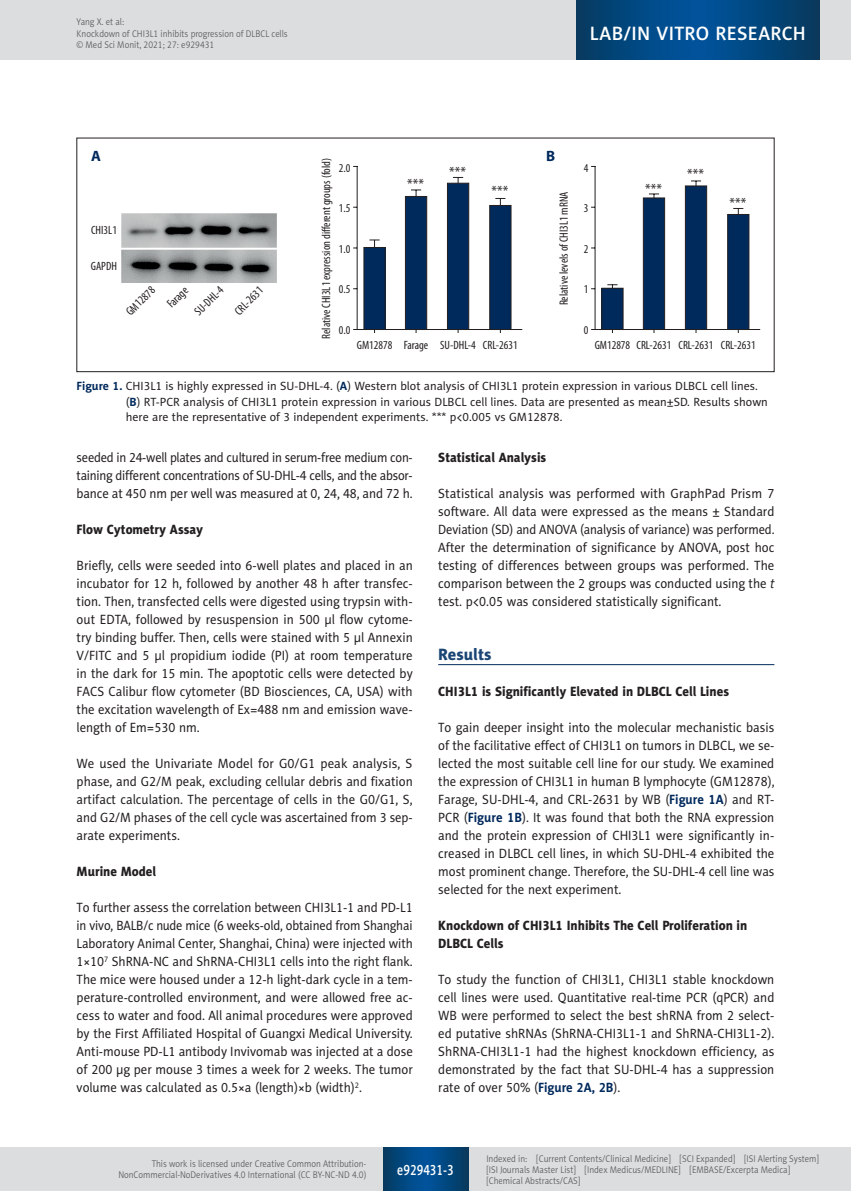
<style>
.page{position:relative;width:851px;height:1191px;background:#fff}
.page>*{position:absolute;margin:0;border:0;box-sizing:border-box;transform-origin:0 0}
.t1{font:19.5px "Naomi Sans EFN Medium";letter-spacing:.015em;color:#fff}
.MSM_Headline_1{font:16.5px "Naomi Sans EFN Heavy";color:#1a4574}
.t2{font:condensed 15px "Myriad Pro";color:#231f20}
.MSM_e-PAGINA{font:15px "Naomi Sans EFN Medium";color:#fff;scale:.8 1}
.t3{font:700 15px "Myriad Pro";color:#00295c}
.MSM_Body{font:13.5px/18px "Naomi Sans EFN";color:#231f20;text-align:justify;scale:.95 1}
.MSM_Body-2{font:13.5px/18px "Naomi Sans EFN";color:#231f20;text-align:justify;scale:.96 1}
.MSM_Body-3{font:13.5px/18px "Naomi Sans EFN";color:#231f20;text-align:justify;scale:.94 1}
.MSM_Body-4{font:13.5px/18px "Naomi Sans EFN";color:#231f20;text-align:justify;scale:.93 1}
.MSM_Headline_2{font:13.5px/18px "Naomi Sans EFN Heavy";color:#231f20;scale:.95 1}
.MSM_Rycina_tytul{font:12px/15.8px "Naomi Sans EFN";color:#231f20}
.t4{font:condensed 12px "Myriad Pro";color:#231f20}
.MSM_pagina_zywa{font:9.75px/11.2px "Naomi Sans EFN Light";color:#57585a;scale:.9 1}
.MSM_pagina_sygnatura{font:9.75px "Naomi Sans EFN Light";color:#57585a;scale:.9 1}
.s1{font-weight:700;color:#00295c}
.s2{font-style:italic}
</style>
<div class="page">
<hr style="left:438px;top:664px;width:336px;height:1px;background:#00295c">
<img style="left:121px;top:214px;width:156px;height:68px">
<hr style="left:353px;top:329px;width:169px;height:1px;background:#231f20">
<hr style="left:357px;top:166px;width:1px;height:163px;background:#231f20">
<svg style="left:363px;top:198px;width:143px;height:135px"></svg>
<div style="left:489px;top:205px;width:22px;height:125px;background:#00295c;border:1px solid #231f20"></div>
<hr style="left:457px;top:177px;width:1px;height:156px;background:#231f20">
<div style="left:447px;top:183px;width:22px;height:147px;background:#00295c;border:1px solid #231f20"></div>
<hr style="left:415px;top:190px;width:1px;height:143px;background:#231f20">
<div style="left:405px;top:196px;width:22px;height:134px;background:#00295c;border:1px solid #231f20"></div>
<hr style="left:591px;top:329px;width:169px;height:1px;background:#231f20">
<hr style="left:594px;top:166px;width:1px;height:163px;background:#231f20">
<svg style="left:601px;top:208px;width:143px;height:125px"></svg>
<div style="left:727px;top:214px;width:22px;height:116px;background:#00295c;border:1px solid #231f20"></div>
<hr style="left:695px;top:181px;width:1px;height:152px;background:#231f20">
<div style="left:685px;top:186px;width:22px;height:144px;background:#00295c;border:1px solid #231f20"></div>
<hr style="left:653px;top:194px;width:1px;height:139px;background:#231f20">
<div style="left:643px;top:198px;width:22px;height:132px;background:#00295c;border:1px solid #231f20"></div>
<div style="left:77px;top:138px;width:697px;height:234px;border:1px solid #231f20"></div>
<div style="left:0;top:1148px;width:850px;height:43px;background:#dcdddf"></div>
<svg style="left:383px;top:1147px;width:85px;height:43px;background:#02477e"></svg>
<div style="left:0;top:0;width:850px;height:60px;background:#dcdddf"></div>
<svg style="left:576px;top:0;width:243px;height:60px;background:#02477e"></svg>
<p class="MSM_pagina_zywa" style="left:77px;top:16px;width:236px">Yang X. et al:<br>Knockdown of CHI3L1 inhibits progression of DLBCL cells</p>
<p class="MSM_pagina_sygnatura" style="left:77px;top:39px;width:154px">© Med Sci Monit, 2021; 27: e929431</p>
<h1 class="t1" style="left:589px;top:22px;width:217px">LAB/IN VITRO RESEARCH</h1>
<p class="t3" style="left:91px;top:147px;width:11px">A</p>
<p class="t3" style="left:546px;top:147px;width:11px">B</p>
<p class="t4" style="left:319px;top:339px;width:183px;rotate:-90deg">Relative CHI3L1 expression di erent groups (fold)</p>
<p class="t4" style="left:339px;top:160px;width:13px">2.0</p>
<p class="t4" style="left:339px;top:201px;width:13px">1.5</p>
<p class="t4" style="left:339px;top:241px;width:13px">1.0</p>
<p class="t4" style="left:339px;top:282px;width:13px">0.5</p>
<p class="t4" style="left:339px;top:322px;width:13px">0.0</p>
<p class="t4" style="left:583px;top:160px;width:6px">4</p>
<p class="t4" style="left:583px;top:201px;width:6px">3</p>
<p class="t4" style="left:583px;top:241px;width:6px">2</p>
<p class="t4" style="left:583px;top:282px;width:6px">1</p>
<p class="t4" style="left:583px;top:322px;width:6px">0</p>
<p class="t2" style="left:449px;top:163px;width:18px">***</p>
<p class="t2" style="left:687px;top:165px;width:18px">***</p>
<p class="t2" style="left:407px;top:175px;width:18px">***</p>
<p class="t2" style="left:645px;top:180px;width:18px">***</p>
<p class="t2" style="left:491px;top:182px;width:18px">***</p>
<p class="t4" style="left:556px;top:305px;width:116px;rotate:-90deg">Relative levels of CHI3L1 mRNA</p>
<p class="t2" style="left:729px;top:194px;width:18px">***</p>
<p class="t4" style="left:678px;top:337px;width:36px">CRL-2631</p>
<p class="t4" style="left:91px;top:223px;width:27px">CHI3L1</p>
<p class="t4" style="left:91px;top:259px;width:28px">GAPDH</p>
<p class="t4" style="left:191px;top:308px;width:37px;rotate:-45deg">SU-DHL-4</p>
<p class="t4" style="left:123px;top:308px;width:37px;rotate:-45deg">GM12878</p>
<p class="t4" style="left:231px;top:308px;width:36px;rotate:-45deg">CRL-2631</p>
<p class="t4" style="left:164px;top:300px;width:26px;rotate:-45deg">Farage</p>
<p class="t4" style="left:357px;top:337px;width:37px">GM12878</p>
<p class="t4" style="left:483px;top:337px;width:36px">CRL-2631</p>
<p class="t4" style="left:440px;top:337px;width:37px">SU-DHL-4</p>
<p class="t4" style="left:594px;top:337px;width:37px">GM12878</p>
<p class="t4" style="left:720px;top:337px;width:36px">CRL-2631</p>
<p class="t4" style="left:636px;top:337px;width:36px">CRL-2631</p>
<p class="t4" style="left:404px;top:337px;width:26px">Farage</p>
<p class="MSM_Rycina_tytul" style="left:126px;top:378px;width:643px;text-indent:-49px"><span class="s1">Figure 1.</span> CHI3L1 is highly expressed in SU-DHL-4. (<span class="s1">A</span>) Western blot analysis of CHI3L1 protein expression in various DLBCL cell lines. (<span class="s1">B</span>) RT-PCR analysis of CHI3L1 protein expression in various DLBCL cell lines. Data are presented as mean±SD. Results shown here are the representative of 3 independent experiments. *** p&lt;0.005 vs GM12878.</p>
<p class="MSM_Body-4" style="left:77px;top:448px;width:363px">seeded in 24-well plates and cultured in serum-free medium con&shy;taining different concentrations of SU-DHL-4 cells, and the absor&shy;bance at 450 nm per well was measured at 0, 24, 48, and 72 h.</p>
<p class="MSM_Headline_2" style="left:77px;top:520px;width:135px">Flow Cytometry Assay</p>
<p class="MSM_Body" style="left:77px;top:556px;width:355px">Briefly, cells were seeded into 6-well plates and placed in an incubator for 12 h, followed by another 48 h after transfec&shy;tion. Then, transfected cells were digested using trypsin with&shy;out EDTA, followed by resuspension in 500 μl flow cytome&shy;try binding buffer. Then, cells were stained with 5 μl Annexin V/FITC and 5 μl propidium iodide (PI) at room temperature in the dark for 15 min. The apoptotic cells were detected by FACS Calibur flow cytometer (BD Biosciences, CA, USA) with the excitation wavelength of Ex=488 nm and emission wave&shy;length of Em=530 nm.</p>
<p class="MSM_Body-2" style="left:77px;top:754px;width:351px">We used the Univariate Model for G0/G1 peak analysis, S phase, and G2/M peak, excluding cellular debris and fixation artifact calculation. The percentage of cells in the G0/G1, S, and G2/M phases of the cell cycle was ascertained from 3 sep&shy;arate experiments.</p>
<p class="MSM_Headline_2" style="left:77px;top:862px;width:85px">Murine Model</p>
<p class="MSM_Body-3" style="left:77px;top:898px;width:359px">To further assess the correlation between CHI3L1-1 and PD-L1 in vivo, BALB/c nude mice (6 weeks-old, obtained from Shanghai Laboratory Animal Center, Shanghai, China) were injected with 1×10<sup>7</sup> ShRNA-NC and ShRNA-CHI3L1 cells into the right flank.<br>The mice were housed under a 12-h light-dark cycle in a tem&shy;perature-controlled environment, and were allowed free ac&shy;cess to water and food. All animal procedures were approved by the First Affiliated Hospital of Guangxi Medical University.<br>Anti-mouse PD-L1 antibody Invivomab was injected at a dose of 200 μg per mouse 3 times a week for 2 weeks. The tumor volume was calculated as 0.5×a (length)×b (width)<sup>2</sup>.</p>
<p class="MSM_Headline_2" style="left:438px;top:448px;width:115px">Statistical Analysis</p>
<p class="MSM_Body-2" style="left:438px;top:484px;width:352px">Statistical analysis was performed with GraphPad Prism 7 software. All data were expressed as the means ± Standard Deviation (SD) and ANOVA (analysis of variance) was performed.<br>After the determination of significance by ANOVA, post hoc testing of differences between groups was performed. The comparison between the 2 groups was conducted using the <span class="s2">t </span>test. p&lt;0.05 was considered statistically significant.</p>
<p class="MSM_Headline_1" style="left:438px;top:644px;width:55px">Results</p>
<p class="MSM_Headline_2" style="left:438px;top:682px;width:307px">CHI3L1 is Significantly Elevated in DLBCL Cell Lines</p>
<p class="MSM_Body" style="left:438px;top:718px;width:355px">To gain deeper insight into the molecular mechanistic basis of the facilitative effect of CHI3L1 on tumors in DLBCL, we se&shy;lected the most suitable cell line for our study. We examined the expression of CHI3L1 in human B lymphocyte (GM12878), Farage, SU-DHL-4, and CRL-2631 by WB (<span class="s1">Figure 1A</span>) and RT-PCR (<span class="s1">Figure 1B</span>). It was found that both the RNA expression and the protein expression of CHI3L1 were significantly in&shy;creased in DLBCL cell lines, in which SU-DHL-4 exhibited the most prominent change. Therefore, the SU-DHL-4 cell line was selected for the next experiment.</p>
<p class="MSM_Headline_2" style="left:438px;top:916px;width:327px">Knockdown of CHI3L1 Inhibits The Cell Proliferation in<br>DLBCL Cells</p>
<p class="MSM_Body" style="left:438px;top:970px;width:355px">To study the function of CHI3L1, CHI3L1 stable knockdown cell lines were used. Quantitative real-time PCR (qPCR) and WB were performed to select the best shRNA from 2 select&shy;ed putative shRNAs (ShRNA-CHI3L1-1 and ShRNA-CHI3L1-2).<br>ShRNA-CHI3L1-1 had the highest knockdown efficiency, as demonstrated by the fact that SU-DHL-4 has a suppression rate of over 50% (<span class="s1">Figure 2A, 2B</span>).</p>
<p class="MSM_pagina_zywa" style="left:118px;top:1158px;width:277px;text-align:right">This work is licensed under Creative Common Attribution-<br>NonCommercial-NoDerivatives 4.0 International (CC BY-NC-ND 4.0)</p>
<p class="MSM_e-PAGINA" style="left:397px;top:1160px;width:72px">e929431-3</p>
<p class="MSM_pagina_zywa" style="left:486px;top:1152px;width:371px">Indexed in: [Current Contents/Clinical Medicine] [SCI Expanded] [ISI Alerting System] [ISI Journals Master List] [Index Medicus/MEDLINE] [EMBASE/Excerpta Medica] [Chemical Abstracts/CAS]</p>
</div>
